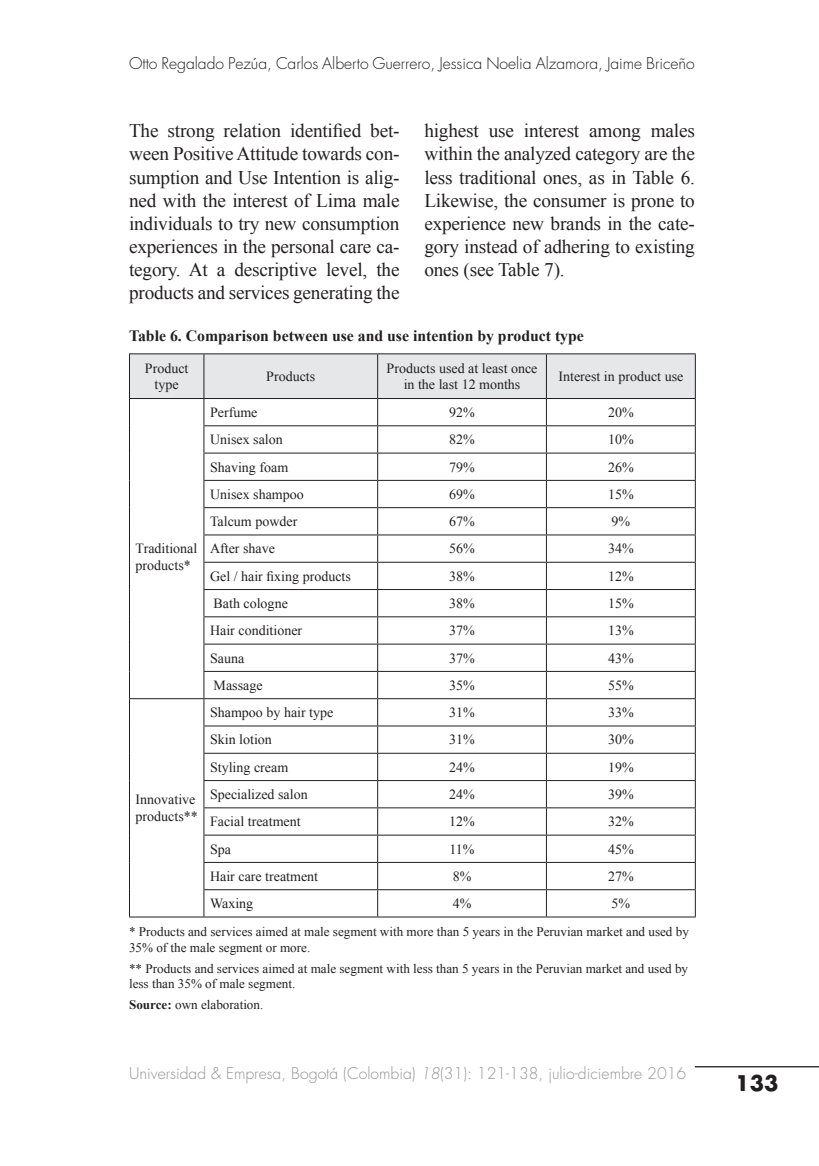
<style>
.page{position:relative;width:819px;height:1166px;background:#fff}
.page>*{position:absolute;margin:0;border:0;box-sizing:border-box;transform-origin:0 0}
.t1{font:700 21px "Futura";color:#231f20}
.Texto{font:19.25px/23.1px "Times New Roman";letter-spacing:-.01em;color:#231f20;text-align:justify}
.t2{font:300 15.75px "Futura";letter-spacing:-.005em;color:#231f20}
.t3{font:300 15.75px "Futura";color:#939598}
.Figura_o_tabla{font:700 15.75px "Times New Roman";color:#231f20}
.Texto_tabla{font:14px/16.8px "Times New Roman";color:#231f20;text-align:center}
.pie_de_foto{font:13.12px/15.8px "Times New Roman";color:#231f20}
.s1{font-weight:700}
.s2{font-style:italic}
</style>
<div class="page">
<hr style="left:694px;top:1066px;width:125px;height:1px;background:#231f20">
<hr style="left:129px;top:353px;width:75px;height:1px;background:#231f20">
<hr style="left:204px;top:353px;width:173px;height:1px;background:#231f20">
<hr style="left:377px;top:353px;width:169px;height:1px;background:#231f20">
<hr style="left:546px;top:353px;width:149px;height:1px;background:#231f20">
<hr style="left:129px;top:916px;width:75px;height:1px;background:#231f20">
<svg style="left:129px;top:354px;width:566px;height:562px"></svg>
<hr style="left:204px;top:916px;width:173px;height:1px;background:#231f20">
<hr style="left:377px;top:916px;width:169px;height:1px;background:#231f20">
<hr style="left:546px;top:916px;width:149px;height:1px;background:#231f20">
<p class="t2" style="left:129px;top:54px;width:567px">Otto Regalado Pezúa, Carlos Alberto Guerrero, Jessica Noelia Alzamora, Jaime Briceño</p>
<p class="Texto" style="left:129px;top:119px;width:272px">The strong relation identified bet&shy;ween Positive Attitude towards con&shy;sumption and Use Intention is alig&shy;ned with the interest of Lima male individuals to try new consumption experiences in the personal care ca&shy;tegory. At a descriptive level, the products and services generating the</p>
<p class="Texto" style="left:424px;top:119px;width:272px">highest use interest among males within the analyzed category are the less traditional ones, as in Table 6.<br>Likewise, the consumer is prone to experience new brands in the cate&shy;gory instead of adhering to existing ones (see Table 7).</p>
<p class="Figura_o_tabla" style="left:129px;top:325px;width:456px">Table 6. Comparison between use and use intention by product type</p>
<p class="Texto_tabla" style="left:145px;top:359px;width:45px">Product type</p>
<p class="Texto_tabla" style="left:266px;top:368px;width:50px">Products</p>
<p class="Texto_tabla" style="left:386px;top:359px;width:152px">Products used at least once in the last 12 months</p>
<p class="Texto_tabla" style="left:558px;top:368px;width:126px">Interest in product use</p>
<p class="Texto_tabla" style="left:136px;top:540px;width:63px;text-align:left">Traditional products*</p>
<p class="Texto_tabla" style="left:210px;top:404px;width:49px">Perfume</p>
<p class="Texto_tabla" style="left:449px;top:404px;width:27px">92%</p>
<p class="Texto_tabla" style="left:608px;top:404px;width:27px">20%</p>
<p class="Texto_tabla" style="left:210px;top:431px;width:74px">Unisex salon</p>
<p class="Texto_tabla" style="left:449px;top:431px;width:27px">82%</p>
<p class="Texto_tabla" style="left:608px;top:431px;width:27px">10%</p>
<p class="Texto_tabla" style="left:210px;top:458px;width:80px">Shaving foam</p>
<p class="Texto_tabla" style="left:449px;top:458px;width:27px">79%</p>
<p class="Texto_tabla" style="left:608px;top:458px;width:27px">26%</p>
<p class="Texto_tabla" style="left:210px;top:485px;width:95px">Unisex shampoo</p>
<p class="Texto_tabla" style="left:449px;top:485px;width:27px">69%</p>
<p class="Texto_tabla" style="left:608px;top:485px;width:27px">15%</p>
<p class="Texto_tabla" style="left:210px;top:513px;width:89px">Talcum powder</p>
<p class="Texto_tabla" style="left:449px;top:513px;width:27px">67%</p>
<p class="Texto_tabla" style="left:611px;top:513px;width:20px">9%</p>
<p class="Texto_tabla" style="left:210px;top:540px;width:66px">After shave</p>
<p class="Texto_tabla" style="left:449px;top:540px;width:27px">56%</p>
<p class="Texto_tabla" style="left:608px;top:540px;width:27px">34%</p>
<p class="Texto_tabla" style="left:210px;top:567px;width:142px">Gel / hair fixing products</p>
<p class="Texto_tabla" style="left:449px;top:567px;width:27px">38%</p>
<p class="Texto_tabla" style="left:608px;top:567px;width:27px">12%</p>
<p class="Texto_tabla" style="left:213px;top:595px;width:76px">Bath cologne</p>
<p class="Texto_tabla" style="left:449px;top:595px;width:27px">38%</p>
<p class="Texto_tabla" style="left:608px;top:595px;width:27px">15%</p>
<p class="Texto_tabla" style="left:210px;top:622px;width:94px">Hair conditioner</p>
<p class="Texto_tabla" style="left:449px;top:622px;width:27px">37%</p>
<p class="Texto_tabla" style="left:608px;top:622px;width:27px">13%</p>
<p class="Texto_tabla" style="left:210px;top:649px;width:36px">Sauna</p>
<p class="Texto_tabla" style="left:449px;top:649px;width:27px">37%</p>
<p class="Texto_tabla" style="left:608px;top:649px;width:27px">43%</p>
<p class="Texto_tabla" style="left:213px;top:676px;width:50px">Massage</p>
<p class="Texto_tabla" style="left:449px;top:676px;width:27px">35%</p>
<p class="Texto_tabla" style="left:608px;top:676px;width:27px">55%</p>
<p class="Texto_tabla" style="left:210px;top:704px;width:125px">Shampoo by hair type</p>
<p class="Texto_tabla" style="left:449px;top:704px;width:27px">31%</p>
<p class="Texto_tabla" style="left:608px;top:704px;width:27px">33%</p>
<p class="Texto_tabla" style="left:210px;top:731px;width:63px">Skin lotion</p>
<p class="Texto_tabla" style="left:449px;top:731px;width:27px">31%</p>
<p class="Texto_tabla" style="left:608px;top:731px;width:27px">30%</p>
<p class="Texto_tabla" style="left:210px;top:758px;width:80px">Styling cream</p>
<p class="Texto_tabla" style="left:449px;top:758px;width:27px">24%</p>
<p class="Texto_tabla" style="left:608px;top:758px;width:27px">19%</p>
<p class="Texto_tabla" style="left:210px;top:786px;width:99px">Specialized salon</p>
<p class="Texto_tabla" style="left:449px;top:786px;width:27px">24%</p>
<p class="Texto_tabla" style="left:608px;top:786px;width:27px">39%</p>
<p class="Texto_tabla" style="left:210px;top:813px;width:92px">Facial treatment</p>
<p class="Texto_tabla" style="left:449px;top:813px;width:27px">12%</p>
<p class="Texto_tabla" style="left:608px;top:813px;width:27px">32%</p>
<p class="Texto_tabla" style="left:210px;top:840px;width:23px">Spa</p>
<p class="Texto_tabla" style="left:449px;top:840px;width:27px">11%</p>
<p class="Texto_tabla" style="left:608px;top:840px;width:27px">45%</p>
<p class="Texto_tabla" style="left:210px;top:867px;width:110px">Hair care treatment</p>
<p class="Texto_tabla" style="left:452px;top:867px;width:20px">8%</p>
<p class="Texto_tabla" style="left:608px;top:867px;width:27px">27%</p>
<p class="Texto_tabla" style="left:210px;top:895px;width:45px">Waxing</p>
<p class="Texto_tabla" style="left:452px;top:895px;width:20px">4%</p>
<p class="Texto_tabla" style="left:611px;top:895px;width:20px">5%</p>
<p class="pie_de_foto" style="left:129px;top:923px;width:561px">* Products and services aimed at male segment with more than 5 years in the Peruvian market and used by<br>35% of the male segment or more.</p>
<p class="pie_de_foto" style="left:129px;top:960px;width:560px">** Products and services aimed at male segment with less than 5 years in the Peruvian market and used by less than 35% of male segment.</p>
<p class="pie_de_foto" style="left:129px;top:996px;width:136px"><span class="s1">Source:</span> own elaboration.</p>
<p class="Texto_tabla" style="left:136px;top:791px;width:64px;text-align:left">Innovative products**</p>
<p class="t3" style="left:129px;top:1063px;width:558px">Universidad &amp; Empresa, Bogotá (Colombia) <span class="s2">18</span>(31): 121-138, julio-diciembre 2016</p>
<h1 class="t1" style="left:735px;top:1068px;width:45px">133</h1>
</div>
